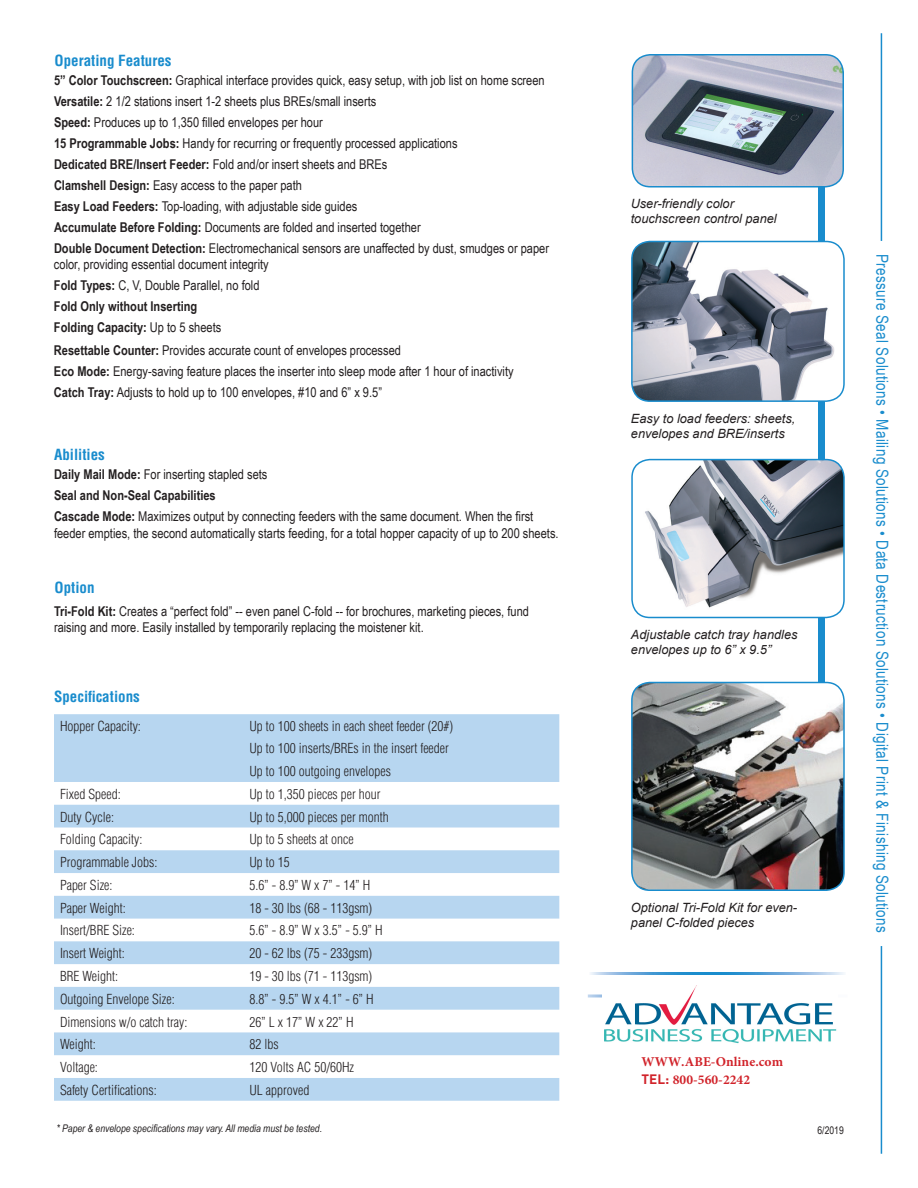
<style>
.page{position:relative;width:918px;height:1188px;background:#fff}
.page>*{position:absolute;margin:0;border:0;box-sizing:border-box;transform-origin:0 0}
.t1{font:16.5px "Arial Narrow";letter-spacing:.02em;color:#198ccd}
.t2{font:700 condensed 15px "Helvetica";color:#198ccd}
.t3{font:13.5px/16.5px "Arial Narrow";color:#231f20}
.t4{font:300 condensed 13.5px "Helvetica";color:#231f20}
.t5{font:700 13.5px "Arial Narrow";color:#231f20}
.t6{font:700 13.5px/17.5px "Minion Pro";letter-spacing:.005em;color:#d1232a}
.t7{font:italic 12.75px/15.3px "Arial";color:#231f20}
.t8{font:italic 10.5px "Arial Narrow";color:#231f20}
.t9{font:10.5px "Arial Narrow";color:#231f20}
.s1{font-weight:700}
.s2{font-weight:400}
.s3{font-family:"DIN"}
</style>
<div class="page">
<div style="left:818px;top:148px;width:7px;height:549px;background:#198ccd"></div>
<hr style="left:881px;top:33px;width:1px;height:1121px;background:#198ccd">
<div style="left:864px;top:241px;width:35px;height:705px;background:#fff"></div>
<svg style="left:54px;top:714px;width:505px;height:387px;fill:#b7d6f0"></svg>
<img style="left:632px;top:460px;width:212px;height:157px">
<div style="left:631px;top:459px;width:214px;height:159px;border:2px solid #198ccd;border-radius:18px"></div>
<img style="left:632px;top:242px;width:212px;height:159px">
<div style="left:631px;top:241px;width:214px;height:161px;border:2px solid #198ccd;border-radius:18px"></div>
<img style="left:632px;top:55px;width:211px;height:132px">
<div style="left:632px;top:54px;width:212px;height:134px;border:2px solid #198ccd;border-radius:18px"></div>
<img style="left:632px;top:682px;width:212px;height:208px">
<div style="left:631px;top:682px;width:214px;height:209px;border:2px solid #198ccd;border-radius:18px"></div>
<div style="left:588px;top:994px;width:260px;height:4px;border:2px solid #fff"></div>
<img style="left:603px;top:985px;width:234px;height:59px">
<p class="t2" style="left:55px;top:51px;width:119px">Operating Features</p>
<p class="t3" style="left:54px;top:71px;width:492px"><span class="s1">5” Color Touchscreen:</span> Graphical interface provides quick, easy setup, with job list on home screen</p>
<p class="t3" style="left:54px;top:92px;width:324px"><span class="s1">Versatile:</span> 2 1/2 stations insert 1-2 sheets plus BREs/small inserts</p>
<p class="t3" style="left:54px;top:113px;width:270px"><span class="s1">Speed:</span> Produces up to 1,350 filled envelopes per hour</p>
<p class="t3" style="left:54px;top:134px;width:405px"><span class="s1">15 Programmable Jobs:</span> Handy for recurring or frequently processed applications</p>
<p class="t3" style="left:54px;top:155px;width:335px"><span class="s1">Dedicated BRE/Insert Feeder:</span> Fold and/or insert sheets and BREs</p>
<p class="t3" style="left:54px;top:176px;width:249px"><span class="s1">Clamshell Design:</span> Easy access to the paper path</p>
<p class="t3" style="left:54px;top:197px;width:305px"><span class="s1">Easy Load Feeders:</span> Top-loading, with adjustable side guides</p>
<p class="t3" style="left:54px;top:218px;width:368px"><span class="s1">Accumulate Before Folding:</span> Documents are folded and inserted together</p>
<p class="t3" style="left:54px;top:239px;width:497px"><span class="s1">Double Document Detection:</span> Electromechanical sensors are unaffected by dust, smudges or paper color, providing essential document integrity</p>
<p class="t3" style="left:54px;top:277px;width:207px"><span class="s1">Fold Types:</span> C, V, Double Parallel, no fold</p>
<p class="t5" style="left:54px;top:296px;width:145px">Fold Only without Inserting</p>
<p class="t5" style="left:54px;top:317px;width:169px">Folding Capacity: <span class="s2">Up to 5 sheets</span></p>
<p class="t3" style="left:54px;top:341px;width:349px"><span class="s1">Resettable Counter:</span> Provides accurate count of envelopes processed</p>
<p class="t3" style="left:54px;top:362px;width:461px"><span class="s1">Eco Mode:</span> Energy-saving feature places the inserter into sleep mode after 1 hour of inactivity</p>
<p class="t3" style="left:54px;top:383px;width:330px"><span class="s1">Catch Tray:</span> Adjusts to hold up to 100 envelopes, #10 and 6” x 9.5”</p>
<p class="t2" style="left:54px;top:446px;width:52px">Abilities</p>
<p class="t3" style="left:54px;top:466px;width:215px"><span class="s1">Daily Mail Mode:</span> For inserting stapled sets</p>
<p class="t5" style="left:54px;top:485px;width:163px">Seal and Non-Seal Capabilities</p>
<p class="t3" style="left:54px;top:508px;width:506px"><span class="s1">Cascade Mode:</span> Maximizes output by connecting feeders with the same document. When the first feeder empties, the second automatically starts feeding, for a total hopper capacity of up to 200 sheets.</p>
<p class="t2" style="left:55px;top:578px;width:42px">Option</p>
<p class="t3" style="left:54px;top:602px;width:476px"><span class="s1">Tri-Fold Kit:</span> Creates a “perfect fold” -- even panel C-fold -- for brochures, marketing pieces, fund raising and more. Easily installed by temporarily replacing the moistener kit.</p>
<p class="t2" style="left:54px;top:687px;width:87px">Specifications</p>
<p class="t4" style="left:60px;top:718px;width:82px">Hopper Capacity:</p>
<p class="t4" style="left:249px;top:718px;width:205px">Up to 100 sheets in each sheet feeder (20#)</p>
<p class="t4" style="left:249px;top:740px;width:201px">Up to 100 inserts/BREs in the insert feeder</p>
<p class="t4" style="left:249px;top:763px;width:143px">Up to 100 outgoing envelopes</p>
<p class="t4" style="left:60px;top:785px;width:62px">Fixed Speed:</p>
<p class="t4" style="left:249px;top:785px;width:133px">Up to 1,350 pieces per hour</p>
<p class="t4" style="left:60px;top:808px;width:55px">Duty Cycle:</p>
<p class="t4" style="left:249px;top:808px;width:141px">Up to 5,000 pieces per month</p>
<p class="t4" style="left:60px;top:831px;width:84px">Folding Capacity:</p>
<p class="t4" style="left:249px;top:831px;width:106px">Up to 5 sheets at once</p>
<p class="t4" style="left:60px;top:854px;width:99px">Programmable Jobs:</p>
<p class="t4" style="left:249px;top:854px;width:42px">Up to 15</p>
<p class="t4" style="left:60px;top:877px;width:54px">Paper Size:</p>
<p class="t4" style="left:249px;top:877px;width:122px">5.6” - 8.9’’ W x 7” - 14” H</p>
<p class="t4" style="left:60px;top:899px;width:67px">Paper Weight:</p>
<p class="t4" style="left:249px;top:899px;width:124px">18 - 30 lbs (68 - 113gsm)</p>
<p class="t4" style="left:60px;top:922px;width:76px">Insert/BRE Size:</p>
<p class="t4" style="left:249px;top:922px;width:135px">5.6” - 8.9” W x 3.5” - 5.9” H</p>
<p class="t4" style="left:60px;top:945px;width:66px">Insert Weight:</p>
<p class="t4" style="left:249px;top:945px;width:124px">20 - 62 lbs (75 - 233gsm)</p>
<p class="t4" style="left:60px;top:968px;width:60px">BRE Weight:</p>
<p class="t4" style="left:249px;top:968px;width:124px">19 - 30 lbs (71 - 113gsm)</p>
<p class="t4" style="left:60px;top:990px;width:116px">Outgoing Envelope Size:</p>
<p class="t4" style="left:249px;top:990px;width:126px">8.8” - 9.5” W x 4.1” - 6” H</p>
<p class="t4" style="left:60px;top:1013px;width:129px">Dimensions w/o catch tray:</p>
<p class="t4" style="left:249px;top:1013px;width:106px">26” L x 17” W x 22” H</p>
<p class="t4" style="left:60px;top:1036px;width:37px">Weight:</p>
<p class="t4" style="left:249px;top:1036px;width:31px">82 lbs</p>
<p class="t4" style="left:60px;top:1059px;width:39px">Voltage:</p>
<p class="t4" style="left:249px;top:1059px;width:106px">120 Volts AC 50/60Hz</p>
<p class="t4" style="left:60px;top:1082px;width:98px">Safety Certifications:</p>
<p class="t4" style="left:249px;top:1082px;width:61px">UL approved</p>
<p class="t8" style="left:56px;top:1121px;width:267px">* Paper &amp; envelope specifications may vary. All media must be tested.</p>
<p class="t7" style="left:631px;top:196px;width:105px">User-friendly color</p>
<p class="t7" style="left:631px;top:211px;width:147px">touchscreen control panel</p>
<p class="t7" style="left:631px;top:411px;width:166px">Easy to load feeders: sheets, envelopes and BRE/inserts</p>
<p class="t7" style="left:631px;top:627px;width:168px">Adjustable catch tray handles envelopes up to 6” x 9.5”</p>
<p class="t7" style="left:631px;top:900px;width:168px">Optional Tri-Fold Kit for even&shy;panel C-folded pieces</p>
<p class="t1" style="left:895px;top:254px;width:680px;rotate:90deg">Pressure Seal Solutions • Mailing Solutions • Data Destruction Solutions • Digital Print &amp; Finishing Solutions</p>
<p class="t6" style="left:641px;top:1053px;width:143px">WWW.ABE-Online.com<br><span class="s3">TEL:</span> 800-560-2242</p>
<p class="t9" style="left:818px;top:1123px;width:28px">6/2019</p>
</div>
